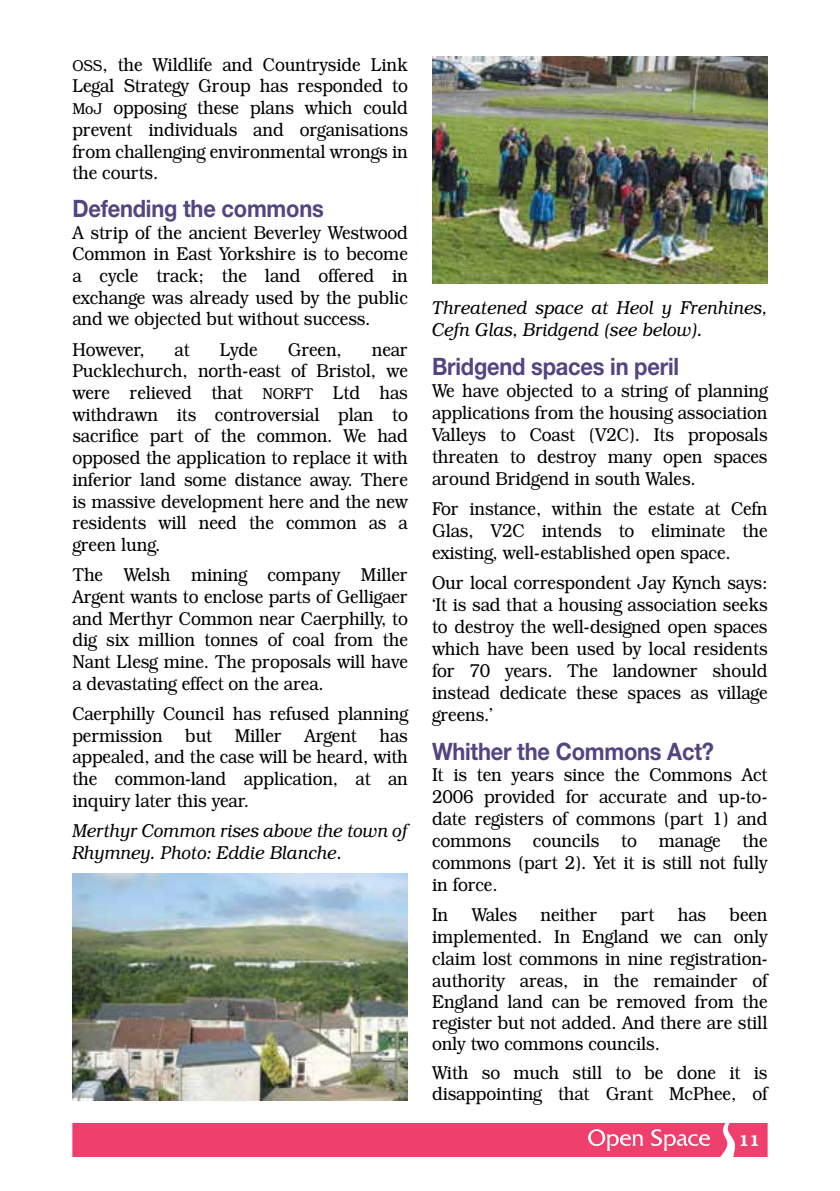
<style>
.page{position:relative;width:840px;height:1191px;background:#fff}
.page>*{position:absolute;margin:0;border:0;box-sizing:border-box;transform-origin:0 0}
.t1{font:700 24px "Helvetica Neue LT Std";letter-spacing:-.01em;color:#534581;scale:.91 1}
.t2{font:300 19px/21.6px "Bookman IT Cby BT";letter-spacing:-.01em;color:#000;text-align:justify;scale:.91 1}
.t3{font:italic 300 19px/21.6px "Bookman IT Cby BT";letter-spacing:-.01em;color:#000;scale:.91 1}
.t4{font:600 16px "Bookman IT Cby BT";color:#fff}
.s1{font-size:16px}
</style>
<div class="page">
<img style="left:72px;top:873px;width:336px;height:227px">
<img style="left:432px;top:57px;width:335px;height:226px">
<div style="left:72px;top:1123px;width:695px;height:34px;background:#ef3f6d"></div>
<p class="t2" style="left:72px;top:53px;width:370px"><span class="s1">OSS</span>, the Wildlife and Countryside Link Legal Strategy Group has responded to <span class="s1">MoJ</span> opposing these plans which could prevent individuals and organisations from challenging environmental wrongs in the courts.</p>
<p class="t1" style="left:72px;top:193px;width:278px">Defending the commons</p>
<p class="t2" style="left:72px;top:221px;width:370px">A strip of the ancient Beverley Westwood Common in East Yorkshire is to become a cycle track; the land offered in exchange was already used by the public and we objected but without success.</p>
<p class="t2" style="left:72px;top:338px;width:81px">However,</p>
<p class="t2" style="left:174px;top:338px;width:18px">at</p>
<p class="t2" style="left:219px;top:338px;width:43px">Lyde</p>
<p class="t2" style="left:287px;top:338px;width:61px">Green,</p>
<p class="t2" style="left:72px;top:338px;width:370px;text-indent:299px">near Pucklechurch, north-east of Bristol, we were relieved that <span class="s1">NORFT</span> Ltd has withdrawn its controversial plan to sacrifice part of the common. We had opposed the application to replace it with inferior land some distance away. There is massive development here and the new residents will need the common as a green lung.</p>
<p class="t2" style="left:72px;top:564px;width:370px">The Welsh mining company Miller Argent wants to enclose parts of Gelligaer and Merthyr Common near Caerphilly, to dig six million tonnes of coal from the Nant Llesg mine. The proposals will have a devastating effect on the area.</p>
<p class="t2" style="left:72px;top:702px;width:370px">Caerphilly Council has refused planning permission but Miller Argent has appealed, and the case will be heard, with the common-land application, at an inquiry later this year.</p>
<p class="t3" style="left:72px;top:819px;width:370px">Merthyr Common rises above the town of<br>Rhymney. Photo: Eddie Blanche.</p>
<p class="t3" style="left:432px;top:296px;width:370px">Threatened space at Heol y Frenhines,<br>Cefn Glas, Bridgend (see below).</p>
<p class="t1" style="left:432px;top:351px;width:273px">Bridgend spaces in peril</p>
<p class="t2" style="left:432px;top:379px;width:370px">We have objected to a string of planning applications from the housing association Valleys to Coast (V2C). Its proposals threaten to destroy many open spaces around Bridgend in south Wales.</p>
<p class="t2" style="left:432px;top:497px;width:370px">For instance, within the estate at Cefn Glas, V2C intends to eliminate the existing, well-established open space.</p>
<p class="t2" style="left:432px;top:572px;width:370px">Our local correspondent Jay Kynch says: ‘It is sad that a housing association seeks to destroy the well-designed open spaces which have been used by local residents for 70 years. The landowner should instead dedicate these spaces as village greens.’</p>
<p class="t1" style="left:432px;top:736px;width:311px">Whither the Commons Act?</p>
<p class="t2" style="left:432px;top:764px;width:370px">It is ten years since the Commons Act 2006 provided for accurate and up-to&shy;date registers of commons (part 1) and commons councils to manage the commons (part 2). Yet it is still not fully in force.</p>
<p class="t2" style="left:432px;top:904px;width:370px">In Wales neither part has been implemented. In England we can only claim lost commons in nine registration&shy;authority areas, in the remainder of England land can be removed from the register but not added. And there are still only two commons councils.</p>
<p class="t2" style="left:432px;top:1062px;width:370px;line-height:21px">With so much still to be done it is disappointing that Grant McPhee, of</p>
<p class="t4" style="left:738px;top:1130px;width:22px">11</p>
</div>
